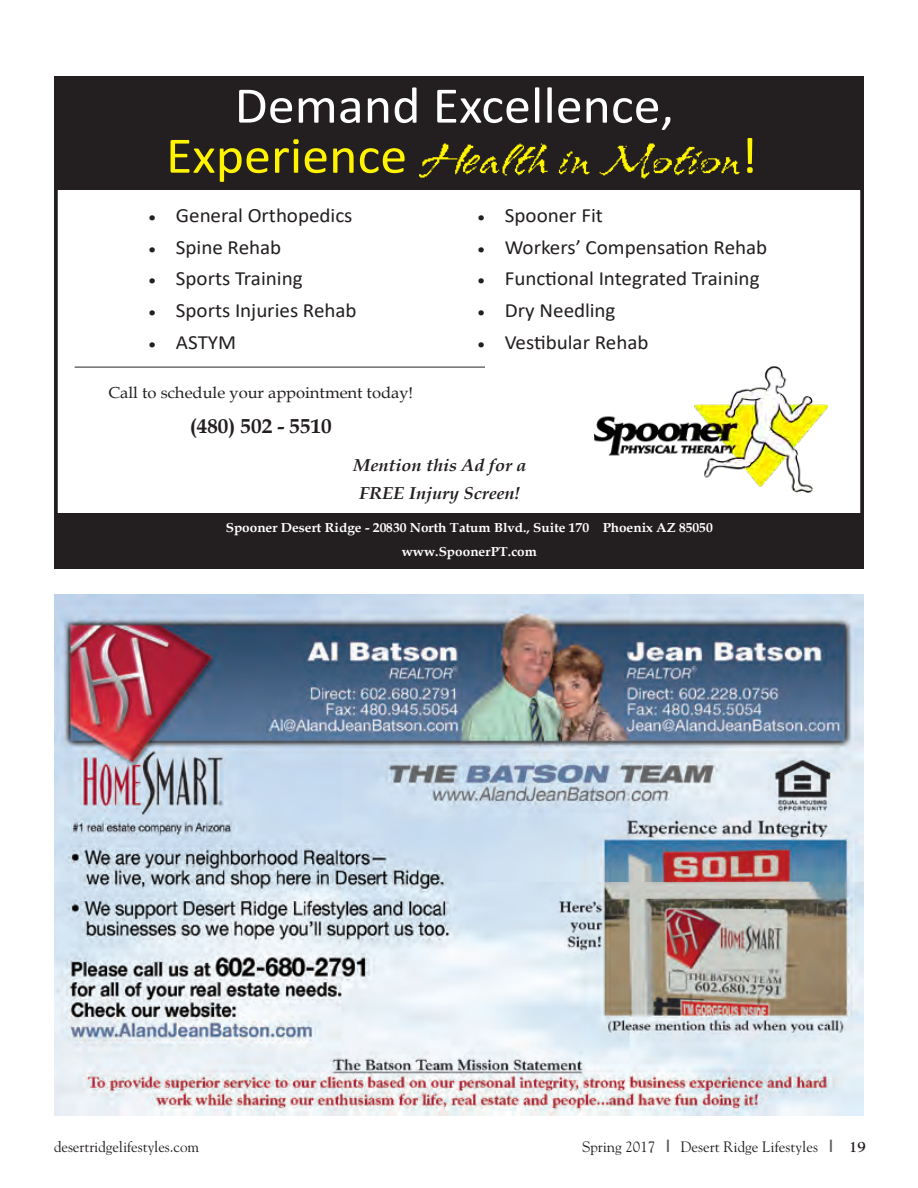
<style>
.page{position:relative;width:918px;height:1188px;background:#fff}
.page>*{position:absolute;margin:0;border:0;box-sizing:border-box;transform-origin:0 0}
.t1{font:51.75px "Calibri";color:#fff;scale:1.04 1}
.t2{font:51.75px "Calibri";color:#fff300;scale:1.04 1}
.t3{font:20.25px "Calibri";color:#231f20;scale:1.04 1}
.t4{font:700 20.25px "Book Antiqua";letter-spacing:-.005em;color:#231f20;scale:1.04 1}
.t5{font:italic 700 17.25px/28.2px "Book Antiqua";color:#231f20;text-align:center;scale:1.04 1}
.t6{font:15.9px "Book Antiqua";color:#231f20;scale:1.04 1}
.t7{font:15px "Goudy";letter-spacing:-.005em;color:#231f20}
.t8{font:700 13.05px "Book Antiqua";color:#fff;scale:1.04 1}
.t9{font:700 12.9px "Book Antiqua";color:#fff;scale:1.04 1}
.s1{font-family:"Goudy Heavyface";font-size:17.1px;color:#57585a}
.s2{font-weight:700}
</style>
<div class="page">
<img style="left:54px;top:595px;width:810px;height:521px">
<svg style="left:54px;top:190px;width:810px;height:323px"></svg>
<div style="left:54px;top:76px;width:810px;height:114px;background:#231f20"></div>
<img style="left:419px;top:143px;width:321px;height:36px">
<div style="left:54px;top:513px;width:810px;height:55px;background:#231f20"></div>
<hr style="left:75px;top:367px;width:410px;height:1px;background:#231f20">
<img style="left:594px;top:366px;width:234px;height:127px">
<h1 class="t1" style="left:235px;top:69px;width:424px">Demand Excellence,</h1>
<h1 class="t2" style="left:166px;top:120px;width:233px">Experience</h1>
<h1 class="t2" style="left:740px;top:120px;width:18px">!</h1>
<p class="t3" style="left:149px;top:201px;width:197px">• General Orthopedics</p>
<p class="t3" style="left:149px;top:233px;width:129px">• Spine Rehab</p>
<p class="t3" style="left:149px;top:265px;width:149px">• Sports Training</p>
<p class="t3" style="left:149px;top:296px;width:201px">• Sports Injuries Rehab</p>
<p class="t3" style="left:149px;top:328px;width:85px">• ASTYM</p>
<p class="t3" style="left:478px;top:201px;width:122px">• Spooner Fit</p>
<p class="t3" style="left:478px;top:233px;width:280px">• Workers’ Compensation Rehab</p>
<p class="t3" style="left:478px;top:265px;width:272px">• Functional Integrated Training</p>
<p class="t3" style="left:478px;top:296px;width:134px">• Dry Needling</p>
<p class="t3" style="left:478px;top:328px;width:166px">• Vestibular Rehab</p>
<p class="t6" style="left:108px;top:381px;width:294px">Call to schedule your appointment today!</p>
<p class="t4" style="left:190px;top:412px;width:138px">(480) 502 - 5510</p>
<p class="t5" style="left:354px;top:451px;width:168px">Mention this Ad for a<br>FREE Injury Screen!</p>
<p class="t8" style="left:226px;top:519px;width:470px">Spooner Desert Ridge - 20830 North Tatum Blvd., Suite 170 Phoenix AZ 85050</p>
<p class="t9" style="left:402px;top:542px;width:131px">www.SpoonerPT.com</p>
<p class="t7" style="left:54px;top:1137px;width:147px">desertridgelifestyles.com</p>
<p class="t7" style="left:582px;top:1137px;width:285px">Spring 2017 <span class="s1">|</span> Desert Ridge Lifestyles <span class="s1">|</span> <span class="s2">19</span></p>
</div>
